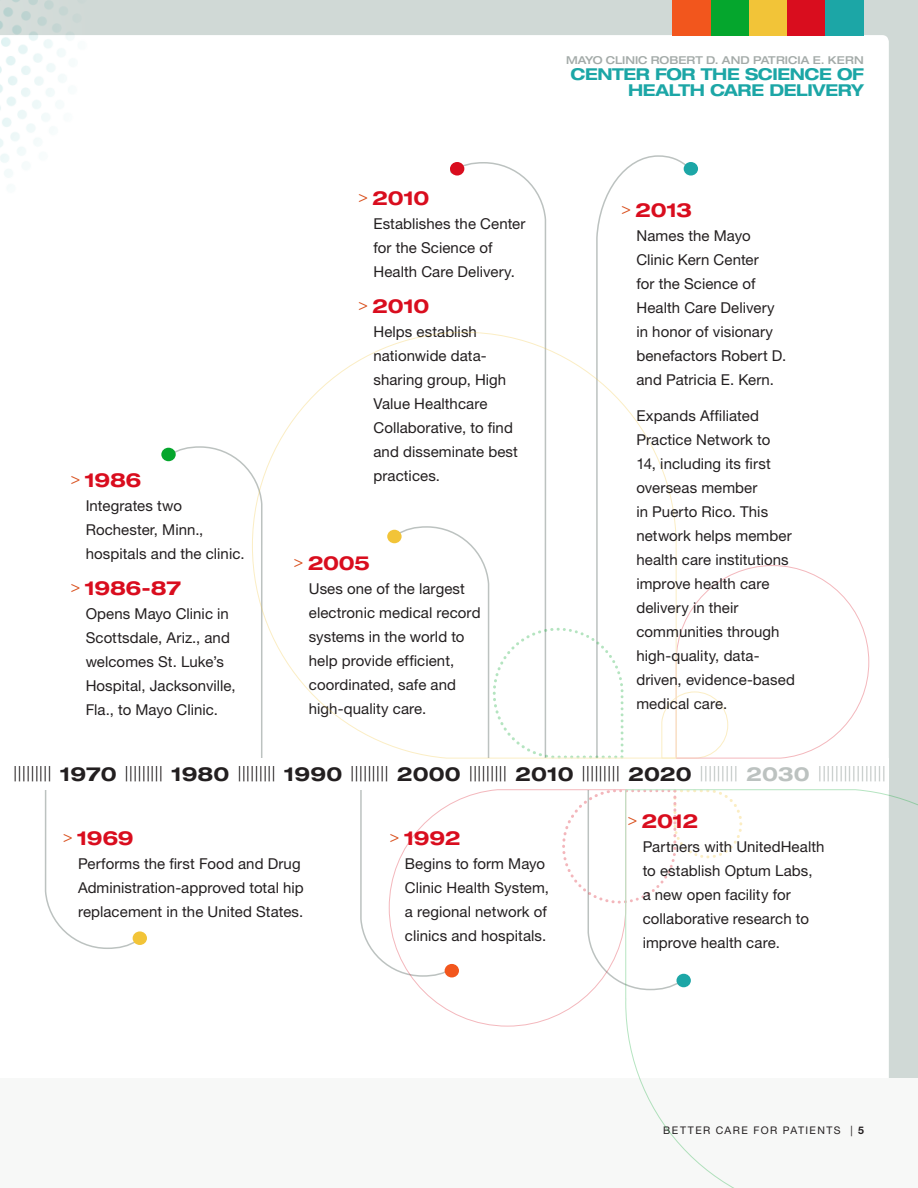
<style>
.page{position:relative;width:918px;height:1188px;background:#fff}
.page>*{position:absolute;margin:0;border:0;box-sizing:border-box;transform-origin:0 0}
.t1{font:300 expanded 20.4px "Helvetica Neue LT Std";color:#231f20;scale:.95 1}
.t2{font:700 expanded 19.5px "Helvetica Neue LT Std";letter-spacing:-.025em;color:#d90d1e}
.t3{font:700 expanded 16.35px/16.4px "Helvetica Neue LT Std";letter-spacing:-.025em;color:#1ca6a6;text-align:right}
.t4{font:15px/24px "Helvetica Neue LT Std";letter-spacing:.005em;color:#231f20}
.t5{font:500 expanded 10.95px "Helvetica Neue LT Std";letter-spacing:-.005em;color:#a3aaa8}
.t6{font:10.5px "Helvetica Neue LT Std";letter-spacing:.135em;color:#231f20}
.s1{font-weight:700;font-size:19.5px}
.s2{color:#bcc2c0}
.s3{font-weight:700;font-size:19.5px;color:#bcc2c0}
.s4{font-weight:700}
</style>
<div class="page">
<div style="left:0;top:0;width:918px;height:1187px;background:#d0d9d6"></div>
<div style="left:0;top:35px;width:889px;height:1044px;background:#fff"></div>
<div style="left:0;top:1079px;width:918px;height:109px;background:#f7f8f7"></div>
<div style="left:787px;top:0;width:39px;height:35px;background:#d90d1e"></div>
<div style="left:825px;top:0;width:39px;height:35px;background:#1ca6a6"></div>
<div style="left:749px;top:0;width:38px;height:35px;background:#f2c438"></div>
<div style="left:710px;top:0;width:39px;height:35px;background:#05a62d"></div>
<div style="left:672px;top:0;width:38px;height:35px;background:#f2561d"></div>
<div style="left:451px;top:161px;width:96px;height:170px;background:#fff"></div>
<div style="left:166px;top:445px;width:86px;height:314px;background:#fff"></div>
<div style="left:595px;top:154px;width:96px;height:371px;background:#fff"></div>
<div style="left:44px;top:790px;width:97px;height:160px;background:#fff"></div>
<div style="left:0;top:759px;width:889px;height:31px;background:#fff"></div>
<div style="left:450px;top:162px;width:14px;height:14px;background:#d90d1e;border-radius:50%"></div>
<div style="left:161px;top:448px;width:15px;height:13px;background:#05a62d;border-radius:50%"></div>
<div style="left:684px;top:162px;width:14px;height:14px;background:#1ca6a6;border-radius:50%"></div>
<div style="left:133px;top:931px;width:14px;height:14px;background:#f2c438;border-radius:50%"></div>
<img style="left:0;top:0;width:100px;height:264px">
<svg style="left:625px;top:789px;width:293px;height:399px"></svg>
<div style="left:359px;top:525px;width:385px;height:466px;background:#fff"></div>
<div style="left:661px;top:692px;width:67px;height:67px;border:1px solid #f2c438;border-radius:33px"></div>
<div style="left:252px;top:331px;width:425px;height:428px;background:#fff"></div>
<p class="t2" style="left:71px;top:468px;width:72px"><sup>&gt;</sup> 1986</p>
<p class="t4" style="left:86px;top:494px;width:160px">Integrates two<br>Rochester, Minn., hospitals and the clinic.</p>
<p class="t2" style="left:71px;top:576px;width:112px"><sup>&gt;</sup> 1986-87</p>
<p class="t4" style="left:86px;top:602px;width:152px">Opens Mayo Clinic in<br>Scottsdale, Ariz., and welcomes St. Luke’s<br>Hospital, Jacksonville,<br>Fla., to Mayo Clinic.</p>
<p class="t2" style="left:358px;top:186px;width:72px"><sup>&gt;</sup> 2010</p>
<p class="t4" style="left:373px;top:212px;width:154px">Establishes the Center for the Science of<br>Health Care Delivery.</p>
<p class="t2" style="left:358px;top:294px;width:72px"><sup>&gt;</sup> 2010</p>
<p class="t4" style="left:373px;top:320px;width:146px">Helps establish nationwide data&shy;sharing group, High<br>Value Healthcare<br>Collaborative, to find and disseminate best practices.</p>
<p class="t2" style="left:294px;top:551px;width:78px"><sup>&gt;</sup> 2005</p>
<p class="t4" style="left:309px;top:576px;width:173px">Uses one of the largest electronic medical record systems in the world to help provide efficient, coordinated, safe and high-quality care.</p>
<p class="t5" style="left:566px;top:53px;width:299px">MAYO CLINIC ROBERT D. AND PATRICIA E. KERN</p>
<p class="t3" style="left:571px;top:65px;width:295px">CENTER FOR THE SCIENCE OF<br>HEALTH CARE DELIVERY</p>
<p class="t2" style="left:621px;top:198px;width:72px"><sup>&gt;</sup> 2013</p>
<p class="t4" style="left:636px;top:224px;width:151px">Names the Mayo<br>Clinic Kern Center<br>for the Science of<br>Health Care Delivery in honor of visionary benefactors Robert D. and Patricia E. Kern.</p>
<p class="t4" style="left:636px;top:404px;width:160px">Expands Affiliated<br>Practice Network to<br>14, including its first overseas member<br>in Puerto Rico. This network helps member health care institutions improve health care delivery in their communities through high-quality, data&shy;driven, evidence-based medical care.</p>
<h1 class="t1" style="left:13px;top:762px;width:920px">||||||||| <span class="s1">1970</span> ||||||||| <span class="s1">1980</span> ||||||||| <span class="s1">1990</span> ||||||||| <span class="s1">2000</span> ||||||||| <span class="s1">2010</span> ||||||||| <span class="s1">2020</span> <span class="s2">|||||||||</span> <span class="s3">2030</span> <span class="s2">||||||||||||||||</span></h1>
<p class="t2" style="left:63px;top:826px;width:72px"><sup>&gt;</sup> 1969</p>
<p class="t4" style="left:78px;top:852px;width:227px">Performs the first Food and Drug<br>Administration-approved total hip replacement in the United States.</p>
<p class="t2" style="left:390px;top:826px;width:72px"><sup>&gt;</sup> 1992</p>
<p class="t4" style="left:405px;top:852px;width:146px">Begins to form Mayo<br>Clinic Health System, a regional network of clinics and hospitals.</p>
<p class="t2" style="left:628px;top:809px;width:72px"><sup>&gt;</sup> 2012</p>
<p class="t4" style="left:643px;top:834px;width:183px">Partners with UnitedHealth to establish Optum Labs, a new open facility for collaborative research to improve health care.</p>
<p class="t6" style="left:663px;top:1124px;width:202px">BETTER CARE FOR PATIENTS | <span class="s4">5</span></p>
</div>
